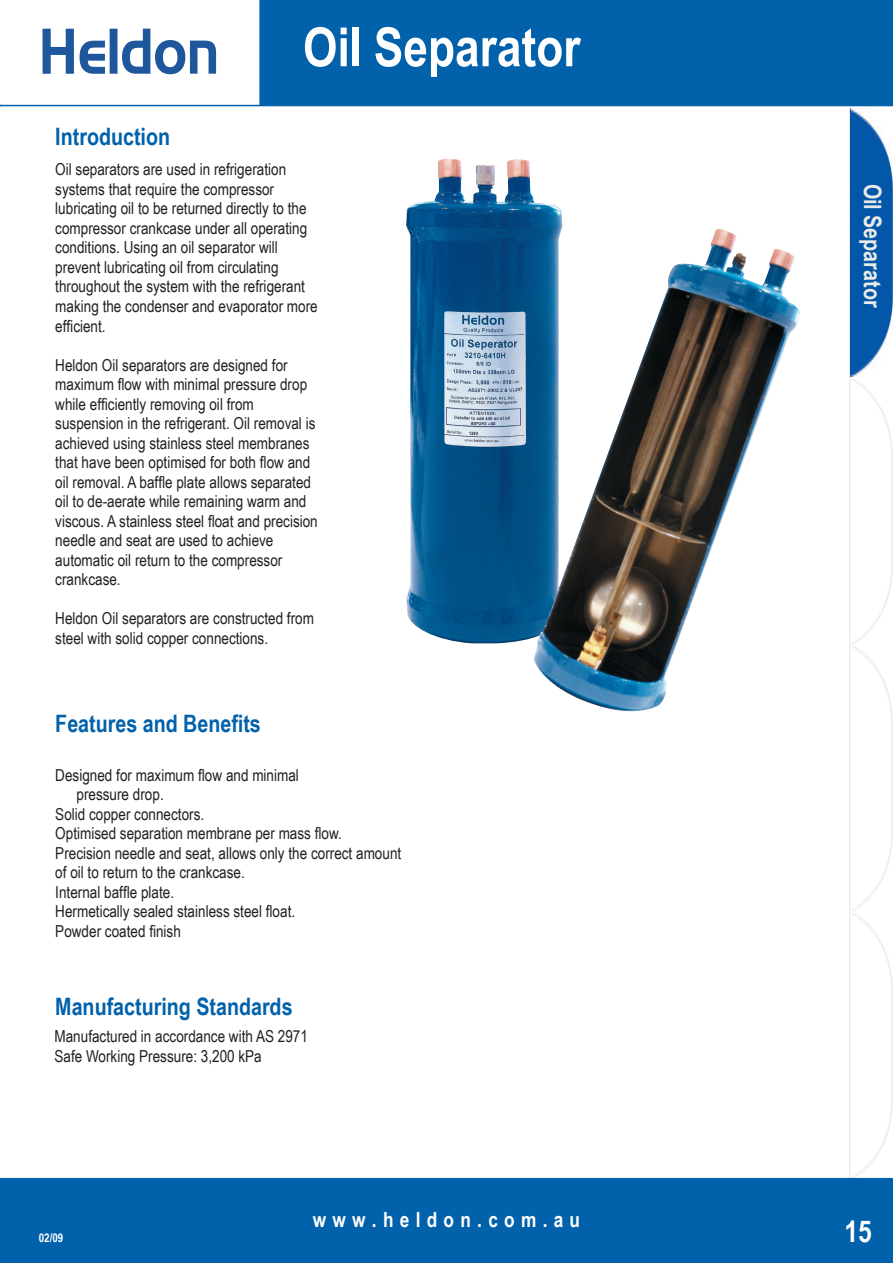
<style>
.page{position:relative;width:893px;height:1263px;background:#fff}
.page>*{position:absolute;margin:0;border:0;box-sizing:border-box;transform-origin:0 0}
.t1{font:700 54px "Arial Narrow";color:#fff}
.t2{font:700 30px "Arial Narrow";color:#fff}
.t3{font:700 24px "Arial Narrow";color:#0161aa}
.t4{font:700 24px "Arial Narrow";color:#ebeaeb}
.t5{font:700 21px "Arial Narrow";letter-spacing:.3em;color:#fff}
.t6{font:16.5px/19.5px "Arial Narrow";color:#231f20}
.t7{font:700 12px "Arial Narrow";color:#fff}
</style>
<div class="page">
<img style="left:849px;top:108px;width:44px;height:1069px">
<svg style="left:43px;top:29px;width:173px;height:45px"></svg>
<div style="left:0;top:1178px;width:893px;height:85px;background:#0161aa"></div>
<hr style="left:0;top:105px;width:260px;height:1px;background:#0161aa">
<div style="left:259px;top:0;width:634px;height:106px;background:#0161aa"></div>
<img style="left:851px;top:109px;width:42px;height:267px">
<img style="left:406px;top:158px;width:156px;height:485px">
<img style="left:533px;top:229px;width:267px;height:483px">
<h3 class="t3" style="left:55px;top:118px;width:116px">Introduction</h3>
<h1 class="t1" style="left:303px;top:6px;width:279px">Oil Separator</h1>
<p class="t6" style="left:55px;top:159px;width:264px">Oil separators are used in refrigeration systems that require the compressor lubricating oil to be returned directly to the compressor crankcase under all operating conditions. Using an oil separator will prevent lubricating oil from circulating throughout the system with the refrigerant making the condenser and evaporator more efficient.</p>
<p class="t6" style="left:55px;top:354px;width:264px">Heldon Oil separators are designed for maximum flow with minimal pressure drop while efficiently removing oil from suspension in the refrigerant. Oil removal is achieved using stainless steel membranes that have been optimised for both flow and oil removal. A baffle plate allows separated oil to de-aerate while remaining warm and viscous. A stainless steel float and precision needle and seat are used to achieve automatic oil return to the compressor crankcase.</p>
<p class="t6" style="left:55px;top:608px;width:260px">Heldon Oil separators are constructed from steel with solid copper connections.</p>
<h3 class="t3" style="left:55px;top:705px;width:207px">Features and Benefits</h3>
<p class="t6" style="left:55px;top:764px;width:245px">Designed for maximum flow and minimal</p>
<p class="t6" style="left:77px;top:784px;width:89px">pressure drop.</p>
<p class="t6" style="left:55px;top:803px;width:150px">Solid copper connectors.</p>
<p class="t6" style="left:55px;top:823px;width:288px">Optimised separation membrane per mass flow.</p>
<p class="t6" style="left:55px;top:842px;width:347px">Precision needle and seat, allows only the correct amount</p>
<p class="t6" style="left:55px;top:862px;width:191px">of oil to return to the crankcase.</p>
<p class="t6" style="left:55px;top:881px;width:120px">Internal baffle plate.</p>
<p class="t6" style="left:55px;top:901px;width:241px">Hermetically sealed stainless steel float.</p>
<p class="t6" style="left:55px;top:920px;width:127px">Powder coated finish</p>
<h3 class="t3" style="left:55px;top:988px;width:239px">Manufacturing Standards</h3>
<p class="t6" style="left:54px;top:1026px;width:255px">Manufactured in accordance with AS 2971<br>Safe Working Pressure: 3,200 kPa</p>
<p class="t7" style="left:39px;top:1229px;width:26px">02/09</p>
<p class="t5" style="left:313px;top:1204px;width:269px">www.heldon.com.au</p>
<h3 class="t4" style="left:891px;top:184px;width:125px;rotate:90deg">Oil Separator</h3>
<h2 class="t2" style="left:844px;top:1209px;width:29px">15</h2>
</div>
